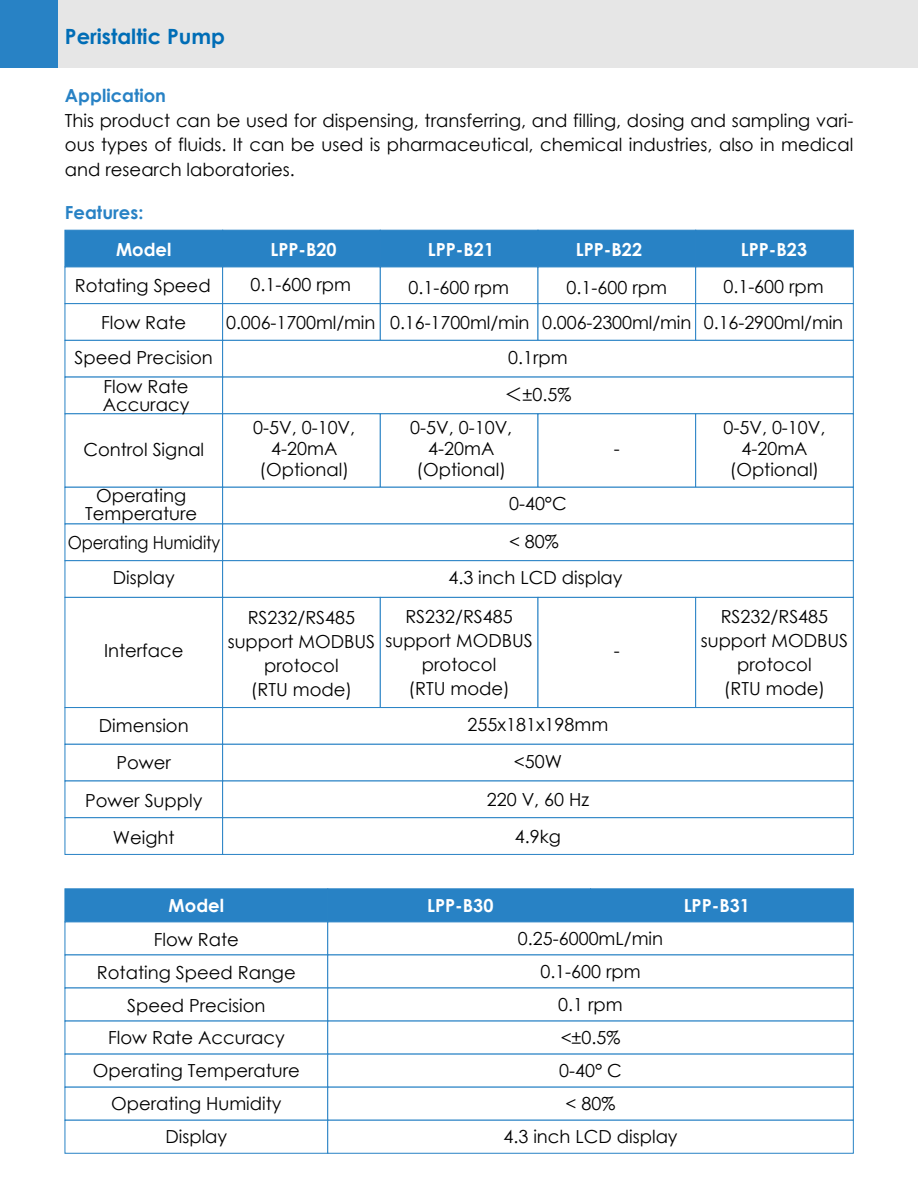
<style>
.page{position:relative;width:918px;height:1188px;background:#fff}
.page>*{position:absolute;margin:0;border:0;box-sizing:border-box;transform-origin:0 0}
.t1{font:700 21px "Century Gothic";color:#006db6}
.t2{font:18px/33px "Century Gothic";color:#000;text-align:center}
.t3{font:700 18px "Century Gothic";color:#fff}
.t4{font:18px/35.4px "Century Gothic";color:#000;text-align:center;scale:.91 1}
.t5{font:700 18px "Century Gothic";color:#2882c5}
.s1{font-family:"Koz Go Pr 6 N"}
</style>
<div class="page">
<div style="left:0;top:0;width:918px;height:68px;background:#e6e6e6"></div>
<div style="left:0;top:0;width:58px;height:68px;background:#2882c5"></div>
<div style="left:65px;top:230px;width:158px;height:37px;background:#2882c5;border:1px solid #2882c5"></div>
<div style="left:222px;top:230px;width:159px;height:37px;background:#2882c5;border:1px solid #2882c5"></div>
<div style="left:380px;top:230px;width:158px;height:37px;background:#2882c5;border:1px solid #2882c5"></div>
<div style="left:538px;top:230px;width:158px;height:37px;background:#2882c5;border:1px solid #2882c5"></div>
<div style="left:695px;top:230px;width:159px;height:37px;background:#2882c5;border:1px solid #2882c5"></div>
<div style="left:65px;top:303px;width:158px;height:38px;background:#fff;border:1px solid #2882c5"></div>
<div style="left:222px;top:303px;width:159px;height:38px;background:#fff;border:1px solid #2882c5"></div>
<div style="left:380px;top:303px;width:158px;height:38px;background:#fff;border:1px solid #2882c5"></div>
<div style="left:538px;top:303px;width:158px;height:38px;background:#fff;border:1px solid #2882c5"></div>
<div style="left:695px;top:303px;width:159px;height:38px;background:#fff;border:1px solid #2882c5"></div>
<svg style="left:64px;top:340px;width:790px;height:515px"></svg>
<div style="left:65px;top:888px;width:263px;height:34px;background:#2882c5;border:1px solid #2882c5"></div>
<div style="left:327px;top:888px;width:264px;height:34px;background:#2882c5;border:1px solid #2882c5"></div>
<div style="left:590px;top:888px;width:264px;height:34px;background:#2882c5;border:1px solid #2882c5"></div>
<div style="left:65px;top:922px;width:263px;height:33px;background:#fff;border:1px solid #2882c5"></div>
<div style="left:65px;top:955px;width:263px;height:33px;background:#fff;border:1px solid #2882c5"></div>
<div style="left:65px;top:1120px;width:263px;height:34px;background:#fff;border:1px solid #2882c5"></div>
<svg style="left:327px;top:921px;width:527px;height:233px"></svg>
<p class="t1" style="left:65px;top:20px;width:162px">Peristaltic Pump</p>
<p class="t5" style="left:65px;top:82px;width:103px">Application</p>
<p class="t2" style="left:65px;top:107px;width:790px;line-height:24.8px;text-align:justify">This product can be used for dispensing, transferring, and filling, dosing and sampling vari&shy;ous types of fluids. It can be used is pharmaceutical, chemical industries, also in medical and research laboratories.</p>
<p class="t5" style="left:65px;top:199px;width:80px">Features:</p>
<p class="t3" style="left:116px;top:236px;width:57px">Model</p>
<p class="t3" style="left:270px;top:236px;width:68px">LPP-B20</p>
<p class="t3" style="left:428px;top:236px;width:68px">LPP-B21</p>
<p class="t3" style="left:576px;top:236px;width:68px">LPP-B22</p>
<p class="t3" style="left:741px;top:236px;width:68px">LPP-B23</p>
<p class="t2" style="left:75px;top:267px;width:137px;line-height:37px">Rotating Speed<br>Flow Rate</p>
<p class="t2" style="left:75px;top:342px;width:140px;line-height:29.2px">Speed Precision<br>Flow Rate</p>
<p class="t2" style="left:103px;top:388px;width:88px">Accuracy</p>
<p class="t2" style="left:83px;top:432px;width:122px">Control Signal</p>
<p class="t2" style="left:85px;top:486px;width:114px;line-height:18px">Operating<br>Temperature</p>
<p class="t4" style="left:68px;top:524px;width:169px">Operating Humidity<br>Display</p>
<p class="t2" style="left:251px;top:268px;width:102px">0.1-600 rpm</p>
<p class="t2" style="left:409px;top:271px;width:102px">0.1-600 rpm</p>
<p class="t2" style="left:567px;top:271px;width:102px">0.1-600 rpm</p>
<p class="t2" style="left:723px;top:270px;width:102px">0.1-600 rpm</p>
<p class="t2" style="left:226px;top:306px;width:619px">0.006-1700ml/min 0.16-1700ml/min 0.006-2300ml/min 0.16-2900ml/min</p>
<p class="t2" style="left:505px;top:338px;width:68px;line-height:37.8px;text-align:left">0.1rpm<span class="s1">＜</span>±0.5%</p>
<p class="t2" style="left:253px;top:417px;width:104px;line-height:21px">0-5V, 0-10V,<br>4-20mA (Optional)</p>
<p class="t2" style="left:410px;top:417px;width:104px;line-height:21px">0-5V, 0-10V,<br>4-20mA (Optional)</p>
<p class="t2" style="left:723px;top:417px;width:104px;line-height:21px">0-5V, 0-10V,<br>4-20mA (Optional)</p>
<p class="t2" style="left:614px;top:432px;width:7px">-</p>
<p class="t2" style="left:509px;top:485px;width:59px;line-height:38px;text-align:left">0-40°C &lt; 80%</p>
<p class="t2" style="left:448px;top:561px;width:176px">4.3 inch LCD display</p>
<p class="t2" style="left:104px;top:634px;width:81px">Interface</p>
<p class="t2" style="left:228px;top:605px;width:149px;line-height:24px">RS232/RS485 support MODBUS protocol<br>(RTU mode)</p>
<p class="t2" style="left:385px;top:604px;width:149px;line-height:24px">RS232/RS485 support MODBUS protocol<br>(RTU mode)</p>
<p class="t2" style="left:701px;top:604px;width:149px;line-height:24px">RS232/RS485 support MODBUS protocol<br>(RTU mode)</p>
<p class="t2" style="left:614px;top:634px;width:7px">-</p>
<p class="t2" style="left:85px;top:706px;width:119px;line-height:37.5px">Dimension<br>Power<br>Power Supply<br>Weight</p>
<p class="t2" style="left:468px;top:705px;width:142px;line-height:37.5px">255x181x198mm &lt;50W<br>220 V, 60 Hz<br>4.9kg</p>
<p class="t3" style="left:169px;top:892px;width:57px">Model</p>
<p class="t3" style="left:427px;top:892px;width:68px">LPP-B30</p>
<p class="t3" style="left:684px;top:892px;width:68px">LPP-B31</p>
<p class="t2" style="left:93px;top:922px;width:209px">Flow Rate<br>Rotating Speed Range<br>Speed Precision<br>Flow Rate Accuracy<br>Operating Temperature<br>Operating Humidity<br>Display</p>
<p class="t2" style="left:503px;top:922px;width:176px">0.25-6000mL/min<br>0.1-600 rpm<br>0.1 rpm<br>&lt;±0.5%<br>0-40° C<br>&lt; 80%<br>4.3 inch LCD display</p>
</div>
